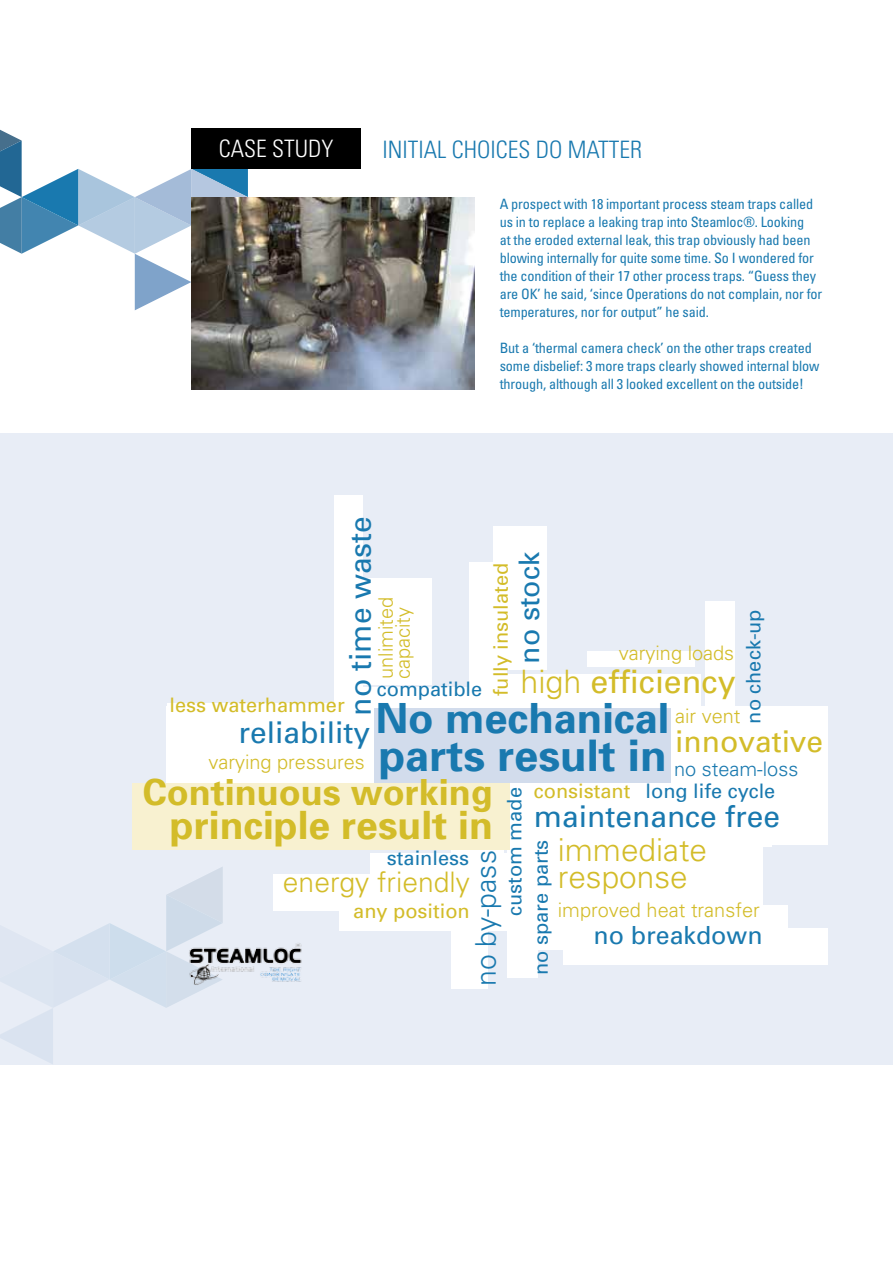
<style>
.page{position:relative;width:893px;height:1263px;background:#fff}
.page>*{position:absolute;margin:0;border:0;box-sizing:border-box;transform-origin:0 0}
.t1{font:700 43.5px "Univers";color:#1979af}
.t2{font:700 41.55px "Univers";color:#1979af}
.t3{font:700 39px "Univers";color:#d3bc29}
.t4{font:700 36px "Univers";color:#d3bc29}
.t5{font:32.25px "Univers";color:#d3bc29}
.t6{font:300 31.65px/26.5px "Univers";color:#d3bc29}
.t7{font:30px "Univers";color:#1979af}
.t8{font:30px "Univers";color:#d3bc29}
.t9{font:300 28.35px "Univers";color:#d3bc29}
.t10{font:300 28.35px "Univers";color:#1979af}
.t11{font:28.35px "Univers";color:#1979af}
.t12{font:24.9px "Univers";color:#1979af}
.t13{font:300 condensed 24px "Univers";color:#1979af}
.t14{font:300 condensed 24px "Univers";color:#fff}
.t15{font:300 19.95px/17px "Univers";color:#d3bc29}
.t16{font:19.95px "Univers";color:#1979af}
.t17{font:19.95px "Univers";color:#d3bc29}
.t18{font:300 19.95px "Univers";color:#1979af}
.t19{font:condensed 14.25px/18px "Univers";letter-spacing:-.01em;color:#1979af}
.s1{font-weight:300}
</style>
<div class="page">
<svg style="left:0;top:129px;width:474px;height:181px"></svg>
<div style="left:0;top:433px;width:893px;height:631px;background:#e8edf6"></div>
<svg style="left:0;top:867px;width:223px;height:197px"></svg>
<div style="left:167px;top:706px;width:661px;height:138px;background:#fff"></div>
<div style="left:495px;top:674px;width:206px;height:39px;background:#fff"></div>
<div style="left:470px;top:563px;width:37px;height:139px;background:#fff"></div>
<div style="left:530px;top:840px;width:233px;height:70px;background:#fff"></div>
<div style="left:339px;top:906px;width:202px;height:25px;background:#fff"></div>
<div style="left:167px;top:703px;width:264px;height:37px;background:#fff"></div>
<div style="left:493px;top:526px;width:54px;height:144px;background:#fff"></div>
<div style="left:482px;top:774px;width:22px;height:145px;background:#fff"></div>
<div style="left:706px;top:602px;width:29px;height:127px;background:#fff"></div>
<div style="left:334px;top:495px;width:29px;height:226px;background:#fff"></div>
<div style="left:507px;top:833px;width:31px;height:145px;background:#fff"></div>
<div style="left:564px;top:928px;width:264px;height:37px;background:#fff"></div>
<div style="left:508px;top:810px;width:264px;height:36px;background:#fff"></div>
<div style="left:361px;top:687px;width:264px;height:37px;background:#fff"></div>
<div style="left:370px;top:854px;width:143px;height:24px;background:#fff"></div>
<div style="left:530px;top:905px;width:257px;height:45px;background:#fff"></div>
<div style="left:361px;top:578px;width:70px;height:107px;background:#fff"></div>
<div style="left:587px;top:651px;width:108px;height:15px;background:#fff"></div>
<div style="left:273px;top:874px;width:264px;height:36px;background:#fff"></div>
<div style="left:374px;top:708px;width:297px;height:75px;background:#d2dcec"></div>
<div style="left:451px;top:810px;width:37px;height:179px;background:#fff"></div>
<div style="left:132px;top:783px;width:378px;height:67px;background:#f8f1d0"></div>
<img style="left:191px;top:198px;width:283px;height:191px">
<div style="left:191px;top:128px;width:170px;height:41px;background:#000"></div>
<img style="left:182px;top:938px;width:120px;height:48px">
<h3 class="t14" style="left:219px;top:134px;width:116px">CASE STUDY</h3>
<h3 class="t13" style="left:383px;top:135px;width:261px">INITIAL CHOICES DO MATTER</h3>
<p class="t19" style="left:500px;top:195px;width:324px">A prospect with 18 important process steam traps called us in to replace a leaking trap into Steamloc®. Looking<br>at the eroded external leak, this trap obviously had been blowing internally for quite some time. So I wondered for the condition of their 17 other process traps. “Guess they are OK’ he said, ‘since Operations do not complain, nor for temperatures, nor for output” he said.</p>
<p class="t19" style="left:500px;top:339px;width:321px">But a ‘thermal camera check’ on the other traps created some disbelief: 3 more traps clearly showed internal blow through, although all 3 looked excellent on the outside!</p>
<h3 class="t7" style="left:343px;top:716px;width:201px;rotate:-90deg">no time waste</h3>
<h3 class="t11" style="left:513px;top:664px;width:113px;rotate:-90deg">no stock</h3>
<h3 class="t17" style="left:489px;top:696px;width:135px;rotate:-90deg">fully insulated</h3>
<h3 class="t15" style="left:377px;top:679px;width:84px;rotate:-90deg">unlimited capacity</h3>
<h3 class="t16" style="left:742px;top:724px;width:116px;rotate:-90deg">no check-up</h3>
<h3 class="t15" style="left:619px;top:644px;width:117px">varying loads</h3>
<h3 class="t5" style="left:520px;top:663px;width:217px"><span class="s1">high</span> efficiency</h3>
<h3 class="t8" style="left:675px;top:724px;width:150px">innovative</h3>
<h3 class="t16" style="left:377px;top:677px;width:107px">compatible</h3>
<h3 class="t17" style="left:170px;top:693px;width:177px">less waterhammer</h3>
<h2 class="t2" style="left:376px;top:693px;width:295px">No mechanical</h2>
<h1 class="t1" style="left:379px;top:729px;width:289px">parts result in</h1>
<h3 class="t4" style="left:143px;top:770px;width:352px">Continuous working</h3>
<h3 class="t3" style="left:170px;top:802px;width:324px">principle result in</h3>
<h3 class="t15" style="left:675px;top:707px;width:67px">air vent</h3>
<h3 class="t7" style="left:238px;top:715px;width:133px">reliability</h3>
<h3 class="t15" style="left:208px;top:753px;width:158px">varying pressures</h3>
<h3 class="t18" style="left:674px;top:756px;width:126px">no steam-loss</h3>
<h3 class="t16" style="left:646px;top:779px;width:131px">long life cycle</h3>
<h3 class="t17" style="left:534px;top:779px;width:98px">consistant</h3>
<h3 class="t16" style="left:503px;top:916px;width:130px;rotate:-90deg">custom made</h3>
<h3 class="t7" style="left:534px;top:799px;width:248px">maintenance free</h3>
<h3 class="t6" style="left:558px;top:836px;width:151px">immediate response</h3>
<h3 class="t16" style="left:529px;top:975px;width:137px;rotate:-90deg">no spare parts</h3>
<h3 class="t16" style="left:387px;top:846px;width:84px">stainless</h3>
<h3 class="t10" style="left:469px;top:986px;width:137px;rotate:-90deg">no by-pass</h3>
<h3 class="t9" style="left:283px;top:865px;width:189px">energy friendly</h3>
<h3 class="t15" style="left:558px;top:902px;width:203px">improved heat transfer</h3>
<h3 class="t17" style="left:353px;top:899px;width:118px">any position</h3>
<h3 class="t12" style="left:593px;top:921px;width:171px">no breakdown</h3>
</div>
